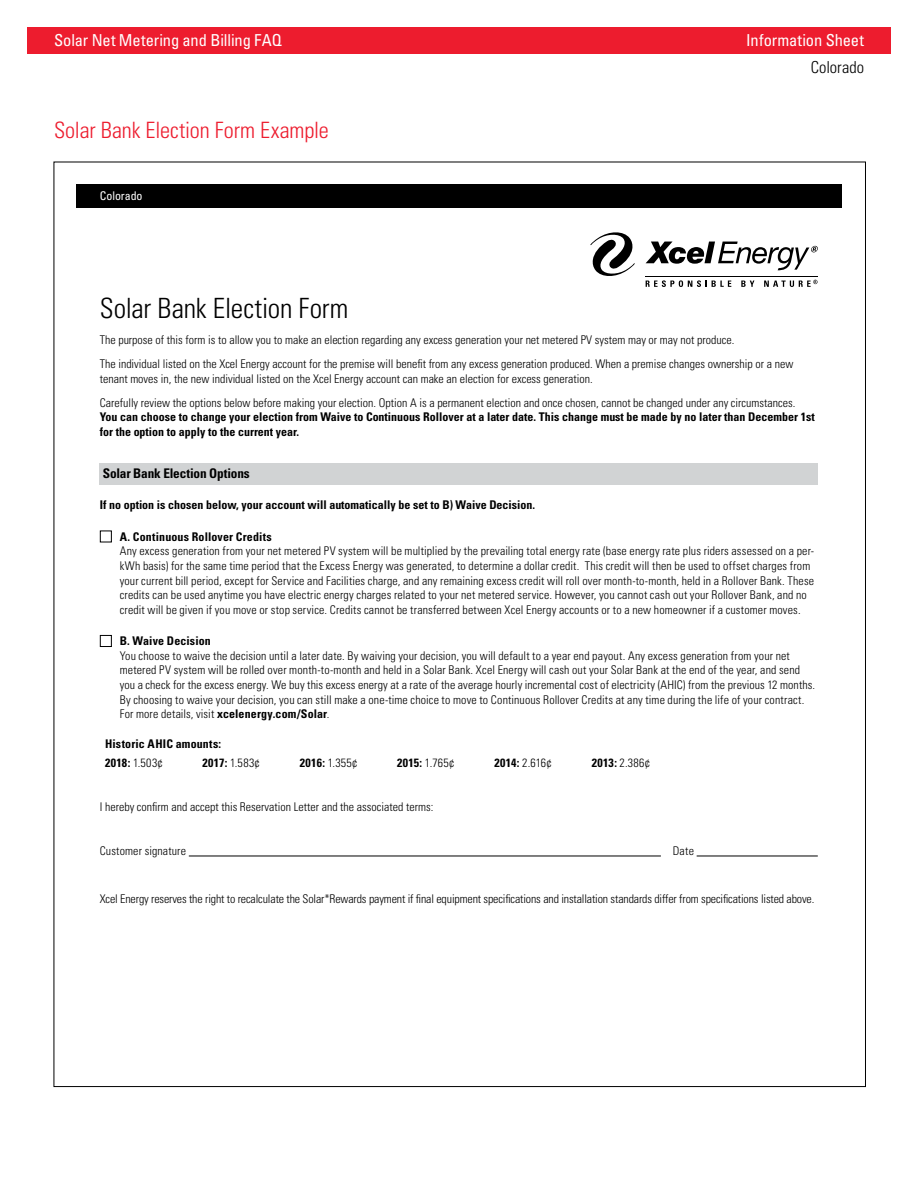
<style>
.page{position:relative;width:918px;height:1188px;background:#fff}
.page>*{position:absolute;margin:0;border:0;box-sizing:border-box;transform-origin:0 0}
.t1{font:300 condensed 27.9px "Univers LT Std";letter-spacing:-.005em;color:#000}
.t2{font:300 condensed 22.5px "Univers LT Std";letter-spacing:-.005em;color:#ed1c2e}
.t3{font:condensed 16.5px "Univers LT Std";letter-spacing:-.005em;color:#fff}
.t4{font:300 condensed 16.5px "Univers LT Std";color:#000}
.t5{font:700 condensed 13.35px "Univers LT Std";letter-spacing:-.01em;color:#000}
.t6{font:300 condensed 12px/14.5px "Univers LT Std";letter-spacing:.005em;color:#000}
.t7{font:700 condensed 12px/14.5px "Univers LT Std";color:#000}
.t8{font:condensed 12px "Univers LT Std";letter-spacing:-.005em;color:#fff}
.s1{font-weight:700}
.s2{font-weight:300}
</style>
<div class="page">
<div style="left:27px;top:27px;width:864px;height:27px;background:#ed1c2e"></div>
<div style="left:76px;top:184px;width:766px;height:24px;background:#000"></div>
<svg style="left:590px;top:232px;width:45px;height:44px"></svg>
<svg style="left:646px;top:242px;width:172px;height:28px"></svg>
<svg style="left:646px;top:280px;width:85px;height:7px"></svg>
<svg style="left:741px;top:281px;width:13px;height:6px"></svg>
<hr style="left:646px;top:277px;width:172px;height:1px;background:#000">
<svg style="left:764px;top:280px;width:54px;height:7px"></svg>
<hr style="left:189px;top:856px;width:472px;height:1px;background:#000">
<hr style="left:697px;top:856px;width:121px;height:1px;background:#000">
<div style="left:100px;top:464px;width:718px;height:21px;background:#d1d3d4"></div>
<div style="left:100px;top:531px;width:12px;height:11px;border:1px solid #000"></div>
<div style="left:100px;top:635px;width:12px;height:12px;border:1px solid #000"></div>
<h3 class="t3" style="left:54px;top:29px;width:229px">Solar Net Metering and Billing FAQ</h3>
<h3 class="t3" style="left:746px;top:29px;width:119px">Information Sheet</h3>
<h3 class="t4" style="left:811px;top:57px;width:55px">Colorado</h3>
<h2 class="t2" style="left:54px;top:116px;width:276px">Solar Bank Election Form Example</h2>
<p class="t8" style="left:100px;top:189px;width:44px">Colorado</p>
<h1 class="t1" style="left:100px;top:292px;width:250px">Solar Bank Election Form</h1>
<p class="t6" style="left:100px;top:327px;width:695px;line-height:24.2px">The purpose of this form is to allow you to make an election regarding any excess generation your net metered PV system may or may not produce.<br>The individual listed on the Xcel Energy account for the premise will benefit from any excess generation produced. When a premise changes ownership or a new</p>
<p class="t6" style="left:100px;top:366px;width:697px;line-height:24.2px">tenant moves in, the new individual listed on the Xcel Energy account can make an election for excess generation.<br>Carefully review the options below before making your election. Option A is a permanent election and once chosen, cannot be changed under any circumstances.</p>
<p class="t7" style="left:100px;top:410px;width:716px">You can choose to change your election from Waive to Continuous Rollover at a later date. This change must be made by no later than December 1st for the option to apply to the current year.</p>
<p class="t5" style="left:103px;top:466px;width:149px">Solar Bank Election Options</p>
<p class="t7" style="left:100px;top:498px;width:437px">If no option is chosen below, your account will automatically be set to B) Waive Decision.</p>
<p class="t7" style="left:120px;top:529px;width:154px">A. Continuous Rollover Credits</p>
<p class="t6" style="left:120px;top:544px;width:696px">Any excess generation from your net metered PV system will be multiplied by the prevailing total energy rate (base energy rate plus riders assessed on a per&shy;kWh basis) for the same time period that the Excess Energy was generated, to determine a dollar credit. This credit will then be used to offset charges from your current bill period, except for Service and Facilities charge, and any remaining excess credit will roll over month-to-month, held in a Rollover Bank. These credits can be used anytime you have electric energy charges related to your net metered service. However, you cannot cash out your Rollover Bank, and no credit will be given if you move or stop service. Credits cannot be transferred between Xcel Energy accounts or to a new homeowner if a customer moves.</p>
<p class="t7" style="left:120px;top:634px;width:93px">B. Waive Decision</p>
<p class="t6" style="left:120px;top:648px;width:697px">You choose to waive the decision until a later date. By waiving your decision, you will default to a year end payout. Any excess generation from your net metered PV system will be rolled over month-to-month and held in a Solar Bank. Xcel Energy will cash out your Solar Bank at the end of the year, and send you a check for the excess energy. We buy this excess energy at a rate of the average hourly incremental cost of electricity (AHIC) from the previous 12 months.<br>By choosing to waive your decision, you can still make a one-time choice to move to Continuous Rollover Credits at any time during the life of your contract.<br>For more details, visit <span class="s1">xcelenergy.com/Solar</span>.</p>
<p class="t7" style="left:105px;top:734px;width:118px;line-height:19.4px">Historic AHIC amounts:<br>2018: <span class="s2">1.503¢</span></p>
<p class="t6" style="left:202px;top:756px;width:59px"><span class="s1">2017:</span> 1.583¢</p>
<p class="t6" style="left:300px;top:756px;width:59px"><span class="s1">2016:</span> 1.355¢</p>
<p class="t6" style="left:397px;top:756px;width:59px"><span class="s1">2015:</span> 1.765¢</p>
<p class="t6" style="left:494px;top:756px;width:59px"><span class="s1">2014:</span> 2.616¢</p>
<p class="t6" style="left:592px;top:756px;width:60px"><span class="s1">2013:</span> 2.386¢</p>
<p class="t6" style="left:100px;top:800px;width:335px">I hereby confirm and accept this Reservation Letter and the associated terms:</p>
<p class="t6" style="left:100px;top:843px;width:88px">Customer signature</p>
<p class="t6" style="left:673px;top:843px;width:23px">Date</p>
<p class="t6" style="left:100px;top:892px;width:716px">Xcel Energy reserves the right to recalculate the Solar*Rewards payment if final equipment specifications and installation standards differ from specifications listed above.</p>
</div>
